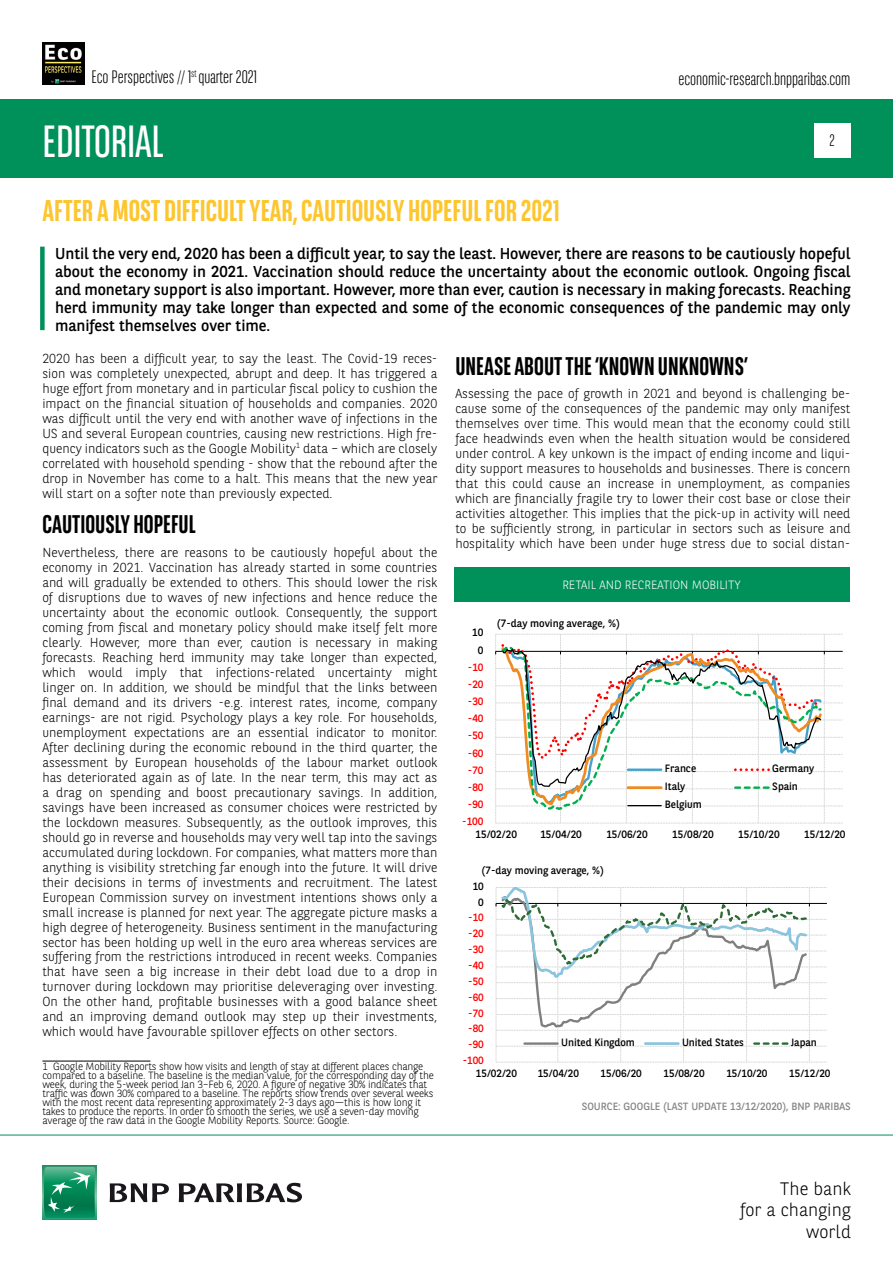
<style>
.page{position:relative;width:893px;height:1263px;background:#fff}
.page>*{position:absolute;margin:0;border:0;box-sizing:border-box;transform-origin:0 0}
.t1{font:45px "BNPP Sans Condensed";color:#fff}
.t2{font:700 30px "BNPP Sans Condensed";color:#fdc62e}
.t3{font:700 25.5px "BNPP Sans Condensed";color:#000}
.t4{font:300 18px "BNPP Sans Condensed";color:#000}
.t5{font:300 18px/21.6px "BNPP Sans";color:#000;text-align:right}
.t6{font:300 16.5px "BNPP Sans Condensed";color:#000}
.t7{font:15.75px/18px "BNPP Sans";color:#000;text-align:justify}
.t8{font:300 13.05px/15px "BNPP Sans";color:#000;text-align:justify}
.t9{font:300 12px "BNPP Sans";color:#fff}
.t10{font:10.65px "BNPP Sans";letter-spacing:-.005em;color:#000}
.t11{font:10.65px "BNPP Sans";letter-spacing:-.01em;color:#f00}
.t12{font:300 10.5px/9px "BNPP Sans";letter-spacing:-.02em;color:#000}
.t13{font:10.5px "BNPP Sans";color:#000}
.t14{font:10.5px "BNPP Sans";color:#878787}
.t15{font:10.5px "BNPP Sans";letter-spacing:-.01em;color:#f00}
</style>
<div class="page">
<img style="left:43px;top:43px;width:42px;height:42px">
<div style="left:1px;top:99px;width:892px;height:78px;background:#00915b"></div>
<svg style="left:43px;top:1166px;width:53px;height:53px"></svg>
<svg style="left:44px;top:1167px;width:51px;height:51px;background:#26996e"></svg>
<svg style="left:110px;top:1183px;width:59px;height:19px"></svg>
<svg style="left:179px;top:1183px;width:123px;height:19px"></svg>
<hr style="left:0;top:1135px;width:893px;height:1px;background:#00915b">
<div style="left:814px;top:123px;width:36px;height:34px;background:#fff"></div>
<div style="left:40px;top:247px;width:5px;height:83px;background:#00915b"></div>
<hr style="left:42px;top:1061px;width:108px;height:1px;background:#000">
<svg style="left:495px;top:634px;width:348px;height:190px"></svg>
<hr style="left:628px;top:805px;width:33px;height:1px;background:#000">
<div style="left:454px;top:567px;width:395px;height:34px;background:#00915b"></div>
<svg style="left:496px;top:887px;width:331px;height:176px"></svg>
<h3 class="t4" style="left:91px;top:65px;width:167px">Eco Perspectives // 1<sup>st</sup> quarter 2021</h3>
<h3 class="t4" style="left:678px;top:67px;width:174px">economic-research.bnpparibas.com</h3>
<h1 class="t1" style="left:43px;top:113px;width:123px">EDITORIAL</h1>
<h2 class="t2" style="left:43px;top:193px;width:518px">AFTER A MOST DIFFICULT YEAR, CAUTIOUSLY HOPEFUL FOR 2021</h2>
<p class="t6" style="left:829px;top:130px;width:7px">2</p>
<p class="t7" style="left:55px;top:243px;width:797px">Until the very end, 2020 has been a difficult year, to say the least. However, there are reasons to be cautiously hopeful about the economy in 2021. Vaccination should reduce the uncertainty about the economic outlook. Ongoing fiscal and monetary support is also important. However, more than ever, caution is necessary in making forecasts. Reaching herd immunity may take longer than expected and some of the economic consequences of the pandemic may only manifest themselves over time.</p>
<p class="t8" style="left:42px;top:350px;width:397px">2020 has been a difficult year, to say the least. The Covid-19 reces&shy;sion was completely unexpected, abrupt and deep. It has triggered a huge effort from monetary and in particular fiscal policy to cushion the impact on the financial situation of households and companies. 2020 was difficult until the very end with another wave of infections in the US and several European countries, causing new restrictions. High fre&shy;quency indicators such as the Google Mobility<sup>1</sup> data – which are closely correlated with household spending - show that the rebound after the drop in November has come to a halt. This means that the new year will start on a softer note than previously expected.</p>
<h3 class="t3" style="left:42px;top:509px;width:155px">CAUTIOUSLY HOPEFUL</h3>
<p class="t8" style="left:42px;top:544px;width:397px">Nevertheless, there are reasons to be cautiously hopeful about the economy in 2021. Vaccination has already started in some countries and will gradually be extended to others. This should lower the risk of disruptions due to waves of new infections and hence reduce the uncertainty about the economic outlook. Consequently, the support coming from fiscal and monetary policy should make itself felt more clearly. However, more than ever, caution is necessary in making forecasts. Reaching herd immunity may take longer than expected, which would imply that infections-related uncertainty might linger on. In addition, we should be mindful that the links between final demand and its drivers -e.g. interest rates, income, company earnings- are not rigid. Psychology plays a key role. For households, unemployment expectations are an essential indicator to monitor.<br>After declining during the economic rebound in the third quarter, the assessment by European households of the labour market outlook has deteriorated again as of late. In the near term, this may act as a drag on spending and boost precautionary savings. In addition, savings have been increased as consumer choices were restricted by the lockdown measures. Subsequently, as the outlook improves, this should go in reverse and households may very well tap into the savings accumulated during lockdown. For companies, what matters more than anything is visibility stretching far enough into the future. It will drive their decisions in terms of investments and recruitment. The latest European Commission survey on investment intentions shows only a small increase is planned for next year. The aggregate picture masks a high degree of heterogeneity. Business sentiment in the manufacturing sector has been holding up well in the euro area whereas services are suffering from the restrictions introduced in recent weeks. Companies that have seen a big increase in their debt load due to a drop in turnover during lockdown may prioritise deleveraging over investing.<br>On the other hand, profitable businesses with a good balance sheet and an improving demand outlook may step up their investments, which would have favourable spillover effects on other sectors.</p>
<p class="t12" style="left:42px;top:1061px;width:393px">1 Google Mobility Reports show how visits and length of stay at different places change compared to a baseline. The baseline is the median value, for the corresponding day of the week, during the 5-week period Jan 3–Feb 6, 2020. A figure of negative 30% indicates that traffic was down 30% compared to a baseline. The reports show trends over several weeks with the most recent data representing approximately 2-3 days ago—this is how long it takes to produce the reports. In order to smooth the series, we use a seven-day moving average of the raw data in the Google Mobility Reports. Source: Google.</p>
<h3 class="t3" style="left:455px;top:351px;width:294px">UNEASE ABOUT THE ‘KNOWN UNKNOWNS’</h3>
<p class="t8" style="left:455px;top:385px;width:397px">Assessing the pace of growth in 2021 and beyond is challenging be&shy;cause some of the consequences of the pandemic may only manifest themselves over time. This would mean that the economy could still face headwinds even when the health situation would be considered under control. A key unkown is the impact of ending income and liqui&shy;dity support measures to households and businesses. There is concern that this could cause an increase in unemployment, as companies which are financially fragile try to lower their cost base or close their activities altogether. This implies that the pick-up in activity will need to be sufficiently strong, in particular in sectors such as leisure and hospitality which have been under huge stress due to social distan-</p>
<p class="t9" style="left:562px;top:576px;width:180px">RETAIL AND RECREATION MOBILITY</p>
<p class="t10" style="left:497px;top:616px;width:124px">(7-day moving average, %)</p>
<p class="t10" style="left:472px;top:625px;width:13px">10</p>
<p class="t10" style="left:478px;top:642px;width:7px">0</p>
<p class="t11" style="left:468px;top:660px;width:17px">-10</p>
<p class="t11" style="left:468px;top:677px;width:17px">-20</p>
<p class="t11" style="left:468px;top:694px;width:17px">-30</p>
<p class="t11" style="left:468px;top:711px;width:17px">-40</p>
<p class="t11" style="left:468px;top:728px;width:17px">-50</p>
<p class="t11" style="left:468px;top:746px;width:17px">-60</p>
<p class="t10" style="left:665px;top:761px;width:33px">France</p>
<p class="t10" style="left:772px;top:761px;width:43px">Germany</p>
<p class="t10" style="left:665px;top:779px;width:22px">Italy</p>
<p class="t10" style="left:772px;top:779px;width:27px">Spain</p>
<p class="t10" style="left:665px;top:797px;width:39px">Belgium</p>
<p class="t11" style="left:468px;top:763px;width:17px">-70</p>
<p class="t11" style="left:468px;top:780px;width:17px">-80</p>
<p class="t11" style="left:468px;top:797px;width:17px">-90</p>
<p class="t11" style="left:462px;top:814px;width:23px">-100</p>
<p class="t10" style="left:476px;top:827px;width:43px">15/02/20</p>
<p class="t10" style="left:540px;top:827px;width:43px">15/04/20</p>
<p class="t10" style="left:606px;top:827px;width:43px">15/06/20</p>
<p class="t10" style="left:672px;top:827px;width:43px">15/08/20</p>
<p class="t10" style="left:738px;top:827px;width:43px">15/10/20</p>
<p class="t10" style="left:804px;top:827px;width:43px">15/12/20</p>
<p class="t13" style="left:482px;top:863px;width:123px">(7-day moving average, %)</p>
<p class="t13" style="left:473px;top:879px;width:13px">10</p>
<p class="t13" style="left:478px;top:895px;width:7px">0</p>
<p class="t15" style="left:468px;top:911px;width:17px">-10</p>
<p class="t15" style="left:468px;top:926px;width:17px">-20</p>
<p class="t15" style="left:468px;top:942px;width:17px">-30</p>
<p class="t15" style="left:468px;top:958px;width:17px">-40</p>
<p class="t15" style="left:468px;top:974px;width:17px">-50</p>
<p class="t15" style="left:468px;top:990px;width:17px">-60</p>
<p class="t15" style="left:468px;top:1006px;width:17px">-70</p>
<p class="t15" style="left:468px;top:1022px;width:17px">-80</p>
<p class="t13" style="left:561px;top:1035px;width:75px">United Kingdom</p>
<p class="t13" style="left:682px;top:1035px;width:63px">United States</p>
<p class="t13" style="left:791px;top:1035px;width:27px">Japan</p>
<p class="t15" style="left:468px;top:1037px;width:17px">-90</p>
<p class="t15" style="left:463px;top:1053px;width:23px">-100</p>
<p class="t13" style="left:476px;top:1066px;width:43px">15/02/20</p>
<p class="t13" style="left:538px;top:1066px;width:43px">15/04/20</p>
<p class="t13" style="left:601px;top:1066px;width:43px">15/06/20</p>
<p class="t13" style="left:663px;top:1066px;width:43px">15/08/20</p>
<p class="t13" style="left:726px;top:1066px;width:43px">15/10/20</p>
<p class="t13" style="left:789px;top:1066px;width:43px">15/12/20</p>
<p class="t14" style="left:582px;top:1099px;width:271px">SOURCE: GOOGLE (LAST UPDATE 13/12/2020), BNP PARIBAS</p>
<h3 class="t5" style="left:740px;top:1177px;width:112px">The bank<br>for a changing world</h3>
</div>
